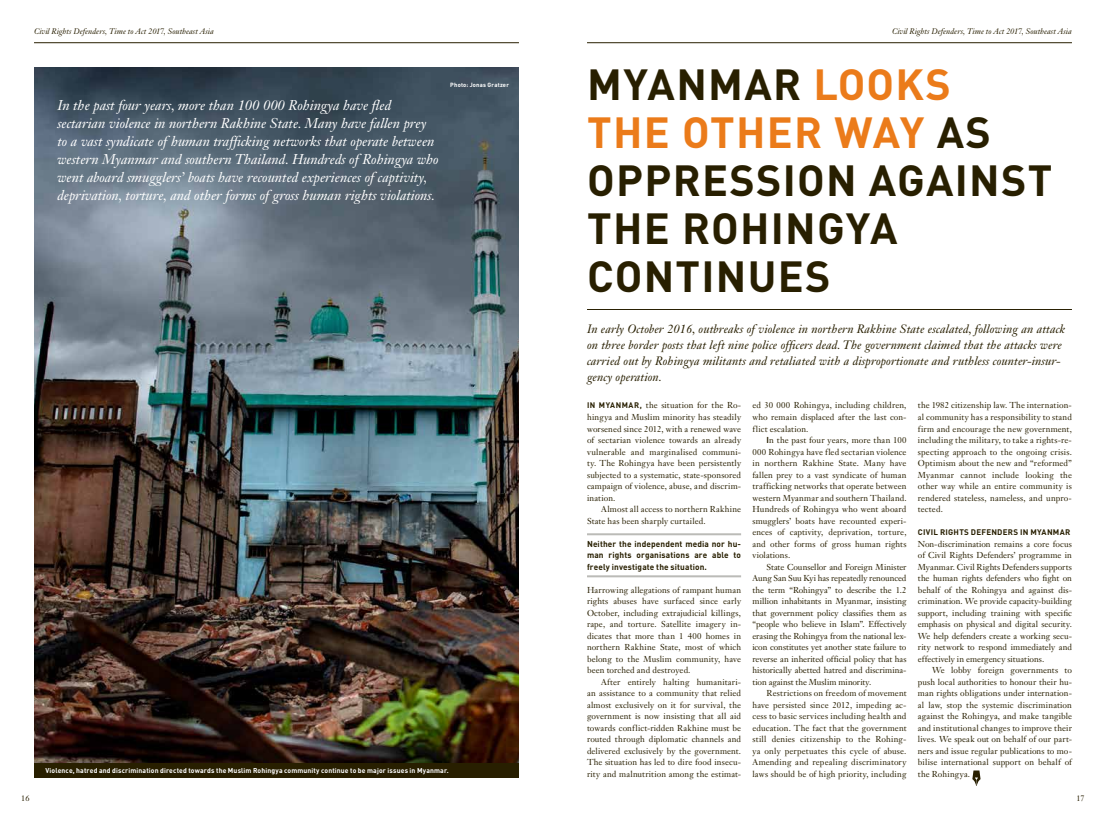
<style>
.page{position:relative;width:1106px;height:823px;background:#fff}
.page>*{position:absolute;margin:0;border:0;box-sizing:border-box;transform-origin:0 0}
.t1{font:700 43px/48px "DINOT";letter-spacing:.03em;color:#281f00}
.t2{font:italic 14px/18px "Janson Text LT Std";color:#fff}
.t3{font:italic 12px/16px "Janson Text LT Std";letter-spacing:.01em;color:#281f00}
.t4{font:8.5px/11.5px "Janson Text LT Std";letter-spacing:.01em;color:#281f00;text-align:justify}
.t5{font:700 8.5px/11.5px "DINOT";letter-spacing:.015em;color:#281f00;text-align:justify}
.t6{font:italic 8px "Janson Text LT Std";letter-spacing:.01em;color:#281f00}
.t7{font:700 8px "DINOT";letter-spacing:.025em;color:#281f00}
.t8{font:8px "Janson Text LT Std";color:#281f00}
.t9{font:700 7px "DINOT";letter-spacing:.02em;color:#fff}
.t10{font:700 6px "DINOT";letter-spacing:.035em;color:#fff}
.s1{color:#eb7b1a}
.s2{font-family:"DINOT";font-weight:700}
.s3{font-family:"DINOT";font-weight:700;font-size:8px}
</style>
<div class="page">
<hr style="left:587px;top:533px;width:154px;height:2px;background:#bbbbb7">
<hr style="left:587px;top:575px;width:154px;height:2px;background:#bbbbb7">
<img style="left:34px;top:67px;width:485px;height:696px">
<hr style="left:587px;top:309px;width:484px;height:1px;background:#281f00">
<svg style="left:972px;top:770px;width:8px;height:15px"></svg>
<hr style="left:34px;top:42px;width:485px;height:1px;background:#281f00">
<hr style="left:587px;top:42px;width:484px;height:1px;background:#281f00">
<div style="left:34px;top:763px;width:485px;height:14px;background:#281f00"></div>
<p class="t6" style="left:34px;top:27px;width:181px">Civil Rights Defenders, Time to Act 2017, Southeast Asia</p>
<p class="t6" style="left:892px;top:27px;width:181px">Civil Rights Defenders, Time to Act 2017, Southeast Asia</p>
<p class="t2" style="left:57px;top:96px;width:383px">In the past four years, more than 100 000 Rohingya have fled sectarian violence in northern Rakhine State. Many have fallen prey to a vast syndicate of human trafficking networks that operate between western Myanmar and southern Thailand. Hundreds of Rohingya who went aboard smugglers’ boats have recounted experiences of captivity, deprivation, torture, and other forms of gross human rights violations.</p>
<p class="t10" style="left:450px;top:81px;width:60px">Photo: Jonas Gratzer</p>
<p class="t9" style="left:45px;top:765px;width:405px">Violence, hatred and discrimination directed towards the Muslim Rohingya community continue to be major issues in Myanmar.</p>
<h1 class="t1" style="left:587px;top:59px;width:466px">MYANMAR <span class="s1">LOOKS<br>THE OTHER WAY</span> AS<br>OPPRESSION AGAINST<br>THE ROHINGYA<br>CONTINUES</h1>
<p class="t3" style="left:587px;top:320px;width:480px">In early October 2016, outbreaks of violence in northern Rakhine State escalated, following an attack on three border posts that left nine police officers dead. The government claimed that the attacks were carried out by Rohingya militants and retaliated with a disproportionate and ruthless counter-insur&shy;gency operation.</p>
<p class="t4" style="left:752px;top:399px;width:156px">ed 30 000 Rohingya, including children, who remain displaced after the last con&shy;flict escalation.</p>
<p class="t4" style="left:752px;top:434px;width:156px;text-indent:14px"><span class="s2">I</span>n the past four years, more than 100<br>000 Rohingya have fled sectarian violence in northern Rakhine State. Many have fallen prey to a vast syndicate of human trafficking networks that operate between western Myanmar and southern Thailand.<br>Hundreds of Rohingya who went aboard smugglers’ boats have recounted experi&shy;ences of captivity, deprivation, torture, and other forms of gross human rights violations.</p>
<p class="t4" style="left:752px;top:560px;width:156px;text-indent:14px">State Counsellor and Foreign Minister Aung San Suu Kyi has repeatedly renounced the term “Rohingya” to describe the 1.2 million inhabitants in Myanmar, insisting that government policy classifies them as “people who believe in Islam”. Effectively erasing the Rohingya from the national lex&shy;icon constitutes yet another state failure to reverse an inherited official policy that has historically abetted hatred and discrimina&shy;tion against the Muslim minority.</p>
<p class="t4" style="left:752px;top:687px;width:156px;text-indent:14px">Restrictions on freedom of movement have persisted since 2012, impeding ac&shy;cess to basic services including health and education. The fact that the government still denies citizenship to the Rohing&shy;ya only perpetuates this cycle of abuse.<br>Amending and repealing discriminatory laws should be of high priority, including</p>
<p class="t4" style="left:587px;top:399px;width:156px"><span class="s3">IN MYANMAR,</span> the situation for the Ro&shy;hingya and Muslim minority has steadily worsened since 2012, with a renewed wave of sectarian violence towards an already vulnerable and marginalised communi&shy;ty. The Rohingya have been persistently subjected to a systematic, state-sponsored campaign of violence, abuse, and discrim&shy;ination.</p>
<p class="t4" style="left:587px;top:503px;width:156px;text-indent:14px">Almost all access to northern Rakhine<br>State has been sharply curtailed.</p>
<p class="t5" style="left:587px;top:537px;width:156px">Neither the independent media nor hu&shy;man rights organisations are able to freely investigate the situation.</p>
<p class="t4" style="left:587px;top:583px;width:156px">Harrowing allegations of rampant human rights abuses have surfaced since early October, including extrajudicial killings, rape, and torture. Satellite imagery in&shy;dicates that more than 1 400 homes in northern Rakhine State, most of which belong to the Muslim community, have been torched and destroyed.</p>
<p class="t4" style="left:587px;top:675px;width:156px;text-indent:14px">After entirely halting humanitari&shy;an assistance to a community that relied almost exclusively on it for survival, the government is now insisting that all aid towards conflict-ridden Rakhine must be routed through diplomatic channels and delivered exclusively by the government.<br>The situation has led to dire food insecu&shy;rity and malnutrition among the estimat-</p>
<p class="t4" style="left:917px;top:399px;width:156px">the 1982 citizenship law. The internation&shy;al community has a responsibility to stand firm and encourage the new government, including the military, to take a rights-re&shy;specting approach to the ongoing crisis.<br>Optimism about the new and “reformed” Myanmar cannot include looking the other way while an entire community is rendered stateless, nameless, and unpro&shy;tected.</p>
<p class="t7" style="left:918px;top:526px;width:154px">CIVIL RIGHTS DEFENDERS IN MYANMAR</p>
<p class="t4" style="left:917px;top:537px;width:156px">Non-discrimination remains a core focus of Civil Rights Defenders’ programme in Myanmar. Civil Rights Defenders supports the human rights defenders who fight on behalf of the Rohingya and against dis&shy;crimination. We provide capacity-building support, including training with specific emphasis on physical and digital security.<br>We help defenders create a working secu&shy;rity network to respond immediately and effectively in emergency situations.</p>
<p class="t4" style="left:917px;top:664px;width:156px;text-indent:14px">We lobby foreign governments to push local authorities to honour their hu&shy;man rights obligations under internation&shy;al law, stop the systemic discrimination against the Rohingya, and make tangible and institutional changes to improve their lives. We speak out on behalf of our part&shy;ners and issue regular publications to mo&shy;bilise international support on behalf of the Rohingya.</p>
<p class="t8" style="left:21px;top:792px;width:10px">16</p>
<p class="t8" style="left:1076px;top:792px;width:10px">17</p>
</div>
